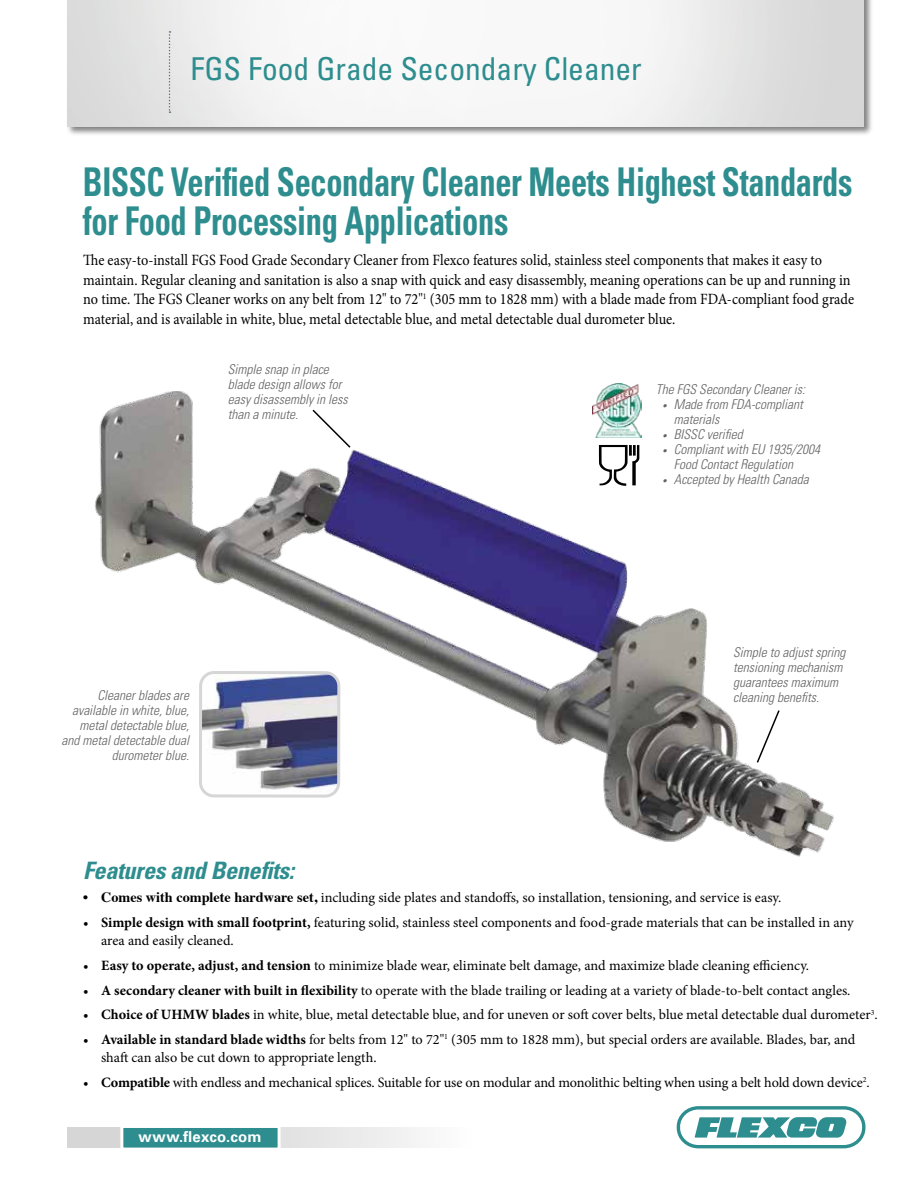
<style>
.page{position:relative;width:918px;height:1188px;background:#fff}
.page>*{position:absolute;margin:0;border:0;box-sizing:border-box;transform-origin:0 0}
.t1{font:700 condensed 39.6px/39px "Univers LT Std";letter-spacing:-.01em;color:#2e8d8e;scale:.82 1}
.t2{font:condensed 31.5px "Univers LT Std";color:#2e8d8e}
.t3{font:italic 700 condensed 24px "Univers LT Std";letter-spacing:-.01em;color:#2e8d8e}
.t4{font:15.6px/19.5px "Minion Pro";color:#000;scale:.91 1}
.t5{font:700 15.6px "Univers LT Std";letter-spacing:.005em;color:#fff}
.t6{font:700 15px "Univers LT Std";letter-spacing:.02em;color:#fff}
.t7{font:14.25px/18px "Minion Pro";letter-spacing:-.005em;color:#000}
.t8{font:italic 300 condensed 13.5px/15px "Univers LT Std";color:#636363}
.s1{font-size:9px}
.s2{font-family:"Times"}
.s3{font-family:"Times";font-weight:700}
.s4{font-weight:700}
</style>
<div class="page">
<svg style="left:677px;top:1106px;width:188px;height:42px"></svg>
<svg style="left:68px;top:1128px;width:348px;height:20px"></svg>
<div style="left:120px;top:1125px;width:161px;height:26px;background:#2e8d8e;border:3px solid #fff"></div>
<div style="left:66px;top:0;width:808px;height:136px;background:#000;opacity:.5"></div>
<img style="left:67px;top:0;width:797px;height:126px">
<img style="left:94px;top:391px;width:740px;height:466px">
<svg style="left:169px;top:31px;width:2px;height:82px"></svg>
<img style="left:200px;top:673px;width:139px;height:123px">
<div style="left:199px;top:671px;width:141px;height:127px;border:3px solid #d6d6d6;border-radius:14px"></div>
<svg style="left:311px;top:408px;width:41px;height:41px"></svg>
<svg style="left:599px;top:445px;width:40px;height:41px"></svg>
<img style="left:592px;top:383px;width:50px;height:55px">
<svg style="left:755px;top:709px;width:26px;height:55px"></svg>
<h2 class="t2" style="left:190px;top:49px;width:453px">FGS Food Grade Secondary Cleaner</h2>
<h1 class="t1" style="left:83px;top:162px;width:940px">BISSC Verified Secondary Cleaner Meets Highest Standards for Food Processing Applications</h1>
<p class="t4" style="left:83px;top:251px;width:849px">The easy-to-install FGS Food Grade Secondary Cleaner from Flexco features solid, stainless steel components that makes it easy to maintain. Regular cleaning and sanitation is also a snap with quick and easy disassembly, meaning operations can be up and running in no time. The FGS Cleaner works on any belt from 12" to 72"<sup>1</sup> (305 mm to 1828 mm) with a blade made from FDA-compliant food grade material, and is available in white, blue, metal detectable blue, and metal detectable dual durometer blue.</p>
<p class="t8" style="left:228px;top:362px;width:121px">Simple snap in place blade design allows for easy disassembly in less than a minute.</p>
<p class="t8" style="left:62px;top:688px;width:129px;text-align:right">Cleaner blades are available in white, blue, metal detectable blue, and metal detectable dual durometer blue.</p>
<p class="t8" style="left:656px;top:382px;width:151px">The FGS Secondary Cleaner is:</p>
<p class="t8" style="left:674px;top:397px;width:130px;text-indent:-12px"><span class="s1">•</span> Made from FDA-compliant materials</p>
<p class="t8" style="left:662px;top:427px;width:82px"><span class="s1">•</span> BISSC verified</p>
<p class="t8" style="left:674px;top:442px;width:148px;text-indent:-12px"><span class="s1">•</span> Compliant with EU 1935/2004<br>Food Contact Regulation</p>
<p class="t8" style="left:662px;top:472px;width:148px"><span class="s1">•</span> Accepted by Health Canada</p>
<p class="t8" style="left:733px;top:645px;width:114px">Simple to adjust spring tensioning mechanism guarantees maximum cleaning benefits.</p>
<h3 class="t3" style="left:83px;top:855px;width:213px">Features and Benefits:</h3>
<p class="t7" style="left:83px;top:889px;width:700px"><span class="s2">•</span> <span class="s3">Comes with complete hardware set,</span> including side plates and standoffs, so installation, tensioning, and service is easy.</p>
<p class="t7" style="left:101px;top:913px;width:754px;text-indent:-18px">• <span class="s4">Simple design with small footprint,</span> featuring solid, stainless steel components and food-grade materials that can be installed in any area and easily cleaned.</p>
<p class="t7" style="left:83px;top:956px;width:728px">• <span class="s4">Easy to operate, adjust, and tension</span> to minimize blade wear, eliminate belt damage, and maximize blade cleaning efficiency.</p>
<p class="t7" style="left:83px;top:981px;width:769px">• <span class="s4">A secondary cleaner with built in flexibility</span> to operate with the blade trailing or leading at a variety of blade-to-belt contact angles.</p>
<p class="t7" style="left:83px;top:1006px;width:796px">• <span class="s4">Choice of UHMW blades</span> in white, blue, metal detectable blue, and for uneven or soft cover belts, blue metal detectable dual durometer<sup>3</sup>.</p>
<p class="t7" style="left:101px;top:1031px;width:756px;text-indent:-18px">• <span class="s4">Available in standard blade widths</span> for belts from 12" to 72"<sup>1</sup> (305 mm to 1828 mm), but special orders are available. Blades, bar, and shaft can also be cut down to appropriate length.</p>
<p class="t7" style="left:83px;top:1073px;width:788px">• <span class="s4">Compatible</span> with endless and mechanical splices. Suitable for use on modular and monolithic belting when using a belt hold down device<sup>2</sup>.</p>
<p class="t6" style="left:138px;top:1128px;width:125px">www.flexco.com</p>
<p class="t5" style="left:125px;top:1128px;width:130px">w w.flexco.com</p>
</div>
